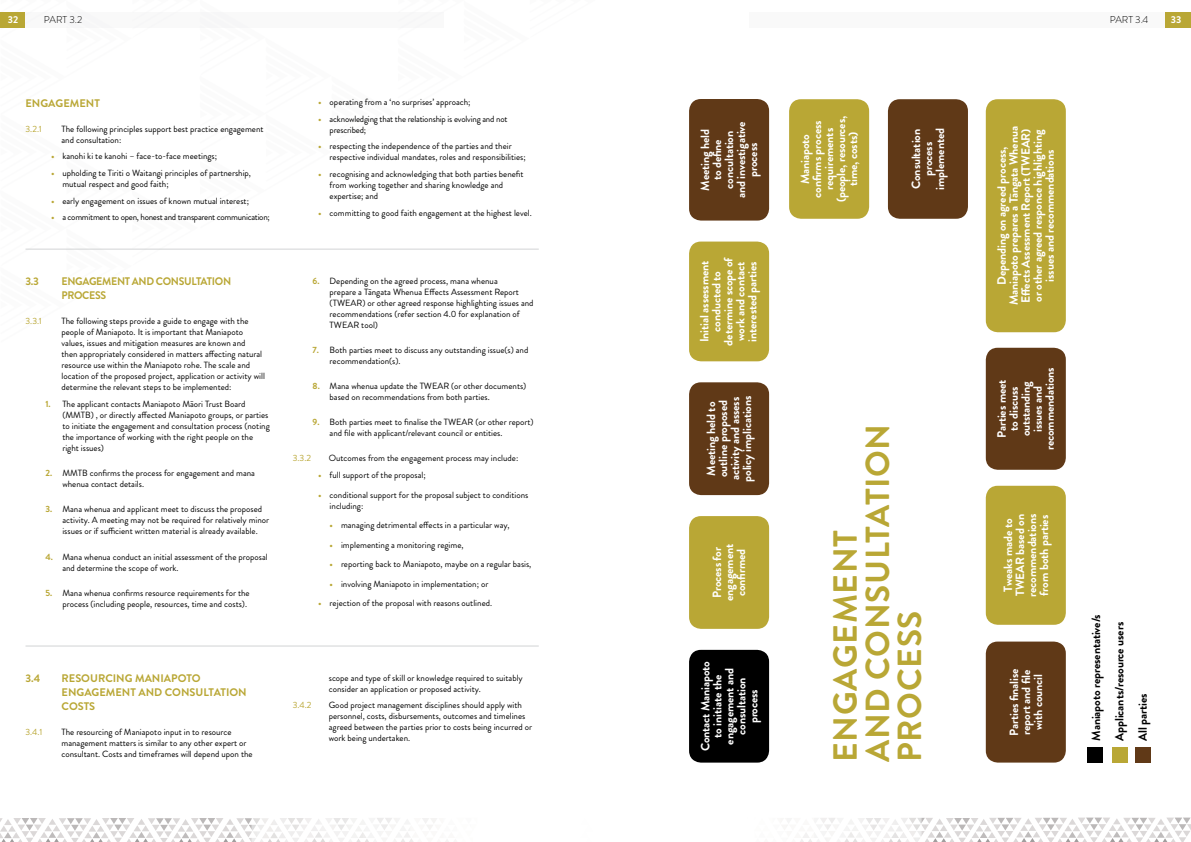
<style>
.page{position:relative;width:1191px;height:842px;background:#fff}
.page>*{position:absolute;margin:0;border:0;box-sizing:border-box;transform-origin:0 0}
.t1{font:700 33.4px/32.2px "Brandon Grotesque";letter-spacing:.02em;color:#b9a735}
.t2{font:700 12px/12px "Brandon Grotesque";letter-spacing:-.01em;color:#fff;text-align:center}
.t3{font:700 12px/23.3px "Brandon Grotesque";letter-spacing:-.01em;color:#000}
.t4{font:700 11px/14px "Brandon Grotesque";color:#b9a735}
.t5{font:700 11px/14px "Brandon Grotesque";letter-spacing:-.03em;color:#b9a735;scale:.96 1}
.t6{font:300 10px "Brandon Grotesque";letter-spacing:-.005em;color:#000}
.t7{font:700 10px "Brandon Grotesque";color:#fff}
.t8{font:9px/11px "Brandon Grotesque";color:#000}
.t9{font:9px/11px "Brandon Grotesque";letter-spacing:-.02em;color:#000}
.t10{font:9px "Brandon Grotesque";letter-spacing:-.03em;color:#000}
.t11{font:9px "Brandon Grotesque";color:#b9a735}
.s1{font-weight:700;color:#b9a735}
</style>
<div class="page">
<div style="left:25px;top:12px;width:419px;height:16px;background:#f9f9f9"></div>
<div style="left:1164px;top:12px;width:27px;height:16px;background:#b9a735"></div>
<div style="left:748px;top:12px;width:416px;height:16px;background:#f9f9f9"></div>
<div style="left:0;top:12px;width:25px;height:16px;background:#b9a735"></div>
<svg style="left:0;top:817px;width:1191px;height:25px"></svg>
<div style="left:689px;top:650px;width:80px;height:113px;background:#000;border-radius:12px"></div>
<div style="left:689px;top:516px;width:80px;height:113px;background:#b9a735;border-radius:12px"></div>
<div style="left:689px;top:382px;width:80px;height:113px;background:#603917;border-radius:12px"></div>
<div style="left:689px;top:242px;width:80px;height:119px;background:#b9a735;border-radius:12px"></div>
<div style="left:689px;top:99px;width:80px;height:122px;background:#603917;border-radius:12px"></div>
<div style="left:789px;top:99px;width:80px;height:120px;background:#b9a735;border-radius:12px"></div>
<div style="left:888px;top:99px;width:80px;height:120px;background:#603917;border-radius:12px"></div>
<div style="left:985px;top:348px;width:80px;height:122px;background:#603917;border-radius:12px"></div>
<div style="left:985px;top:486px;width:80px;height:139px;background:#b9a735;border-radius:12px"></div>
<div style="left:985px;top:642px;width:80px;height:121px;background:#603917;border-radius:12px"></div>
<div style="left:985px;top:99px;width:80px;height:233px;background:#b9a735;border-radius:12px"></div>
<div style="left:1087px;top:747px;width:16px;height:16px;background:#000"></div>
<div style="left:1112px;top:747px;width:15px;height:16px;background:#b9a735"></div>
<div style="left:1135px;top:747px;width:15px;height:16px;background:#603917"></div>
<p class="t7" style="left:8px;top:13px;width:12px">32</p>
<p class="t6" style="left:44px;top:13px;width:40px">PART 3.2</p>
<p class="t7" style="left:1171px;top:13px;width:12px">33</p>
<p class="t6" style="left:1109px;top:13px;width:40px">PART 3.4</p>
<p class="t4" style="left:26px;top:96px;width:76px">ENGAGEMENT</p>
<p class="t11" style="left:26px;top:122px;width:18px">3.2.1</p>
<p class="t8" style="left:62px;top:123px;width:204px">The following principles support best practice engagement and consultation:</p>
<p class="t8" style="left:51px;top:151px;width:168px"><span class="s1">•</span> kanohi ki te kanohi – face-to-face meetings;</p>
<p class="t8" style="left:62px;top:168px;width:190px;text-indent:-11px"><span class="s1">•</span> upholding te Tiriti o Waitangi principles of partnership, mutual respect and good faith;</p>
<p class="t8" style="left:51px;top:195px;width:199px"><span class="s1">•</span> early engagement on issues of known mutual interest;</p>
<p class="t10" style="left:51px;top:211px;width:220px"><span class="s1">•</span> a commitment to open, honest and transparent communication;</p>
<p class="t4" style="left:26px;top:275px;width:15px">3.3</p>
<p class="t5" style="left:62px;top:275px;width:178px">ENGAGEMENT AND CONSULTATION<br>PROCESS</p>
<p class="t11" style="left:26px;top:315px;width:18px">3.3.1</p>
<p class="t8" style="left:62px;top:316px;width:205px">The following steps provide a guide to engage with the people of Maniapoto. It is important that Maniapoto values, issues and mitigation measures are known and<br>then appropriately considered in matters affecting natural resource use within the Maniapoto rohe. The scale and location of the proposed project, application or activity will determine the relevant steps to be implemented:</p>
<p class="t8" style="left:62px;top:399px;width:209px;text-indent:-17px"><span class="s1">1.</span> The applicant contacts Maniapoto Māori Trust Board (MMTB) , or directly affected Maniapoto groups, or parties to initiate the engagement and consultation process (noting the importance of working with the right people on the right issues)</p>
<p class="t8" style="left:62px;top:468px;width:194px;text-indent:-17px"><span class="s1">2.</span> MMTB confirms the process for engagement and mana whenua contact details.</p>
<p class="t8" style="left:62px;top:504px;width:208px;text-indent:-17px"><span class="s1">3.</span> Mana whenua and applicant meet to discuss the proposed activity. A meeting may not be required for relatively minor issues or if sufficient written material is already available.</p>
<p class="t8" style="left:62px;top:551px;width:207px;text-indent:-17px"><span class="s1">4.</span> Mana whenua conduct an initial assessment of the proposal and determine the scope of work.</p>
<p class="t8" style="left:62px;top:587px;width:189px;text-indent:-17px"><span class="s1">5.</span> Mana whenua confirms resource requirements for the process (including people, resources, time and costs).</p>
<p class="t8" style="left:318px;top:97px;width:154px"><span class="s1">•</span> operating from a ‘no surprises’ approach;</p>
<p class="t9" style="left:330px;top:113px;width:179px;text-indent:-11px"><span class="s1">•</span> acknowledging that the relationship is evolving and not prescribed;</p>
<p class="t8" style="left:330px;top:141px;width:198px;text-indent:-11px"><span class="s1">•</span> respecting the independence of the parties and their respective individual mandates, roles and responsibilities;</p>
<p class="t8" style="left:330px;top:169px;width:196px;text-indent:-11px"><span class="s1">•</span> recognising and acknowledging that both parties benefit from working together and sharing knowledge and expertise; and</p>
<p class="t8" style="left:318px;top:207px;width:215px"><span class="s1">•</span> committing to good faith engagement at the highest level.</p>
<p class="t8" style="left:330px;top:275px;width:205px;text-indent:-17px"><span class="s1">6.</span> Depending on the agreed process, mana whenua<br>prepare a Tāngata Whenua Effects Assessment Report (TWEAR) or other agreed response highlighting issues and recommendations (refer section 4.0 for explanation of TWEAR tool)</p>
<p class="t8" style="left:330px;top:344px;width:200px;text-indent:-17px"><span class="s1">7.</span> Both parties meet to discuss any outstanding issue(s) and recommendation(s).</p>
<p class="t8" style="left:330px;top:381px;width:198px;text-indent:-17px"><span class="s1">8.</span> Mana whenua update the TWEAR (or other documents) based on recommendations from both parties.</p>
<p class="t8" style="left:330px;top:417px;width:205px;text-indent:-17px"><span class="s1">9.</span> Both parties meet to finalise the TWEAR (or other report) and file with applicant/relevant council or entities.</p>
<p class="t11" style="left:293px;top:452px;width:20px">3.3.2</p>
<p class="t8" style="left:329px;top:453px;width:191px">Outcomes from the engagement process may include:</p>
<p class="t8" style="left:318px;top:470px;width:109px"><span class="s1">•</span> full support of the proposal;</p>
<p class="t8" style="left:330px;top:489px;width:200px;text-indent:-11px"><span class="s1">•</span> conditional support for the proposal subject to conditions including:</p>
<p class="t8" style="left:330px;top:520px;width:181px"><span class="s1">•</span> managing detrimental effects in a particular way,</p>
<p class="t8" style="left:330px;top:539px;width:135px"><span class="s1">•</span> implementing a monitoring regime,</p>
<p class="t8" style="left:330px;top:559px;width:203px"><span class="s1">•</span> reporting back to Maniapoto, maybe on a regular basis,</p>
<p class="t8" style="left:330px;top:578px;width:160px"><span class="s1">•</span> involving Maniapoto in implementation; or</p>
<p class="t8" style="left:318px;top:598px;width:175px"><span class="s1">•</span> rejection of the proposal with reasons outlined.</p>
<p class="t4" style="left:26px;top:671px;width:16px">3.4</p>
<p class="t4" style="left:62px;top:671px;width:187px">RESOURCING MANIAPOTO<br>ENGAGEMENT AND CONSULTATION<br>COSTS</p>
<p class="t11" style="left:26px;top:726px;width:18px">3.4.1</p>
<p class="t8" style="left:62px;top:727px;width:193px">The resourcing of Maniapoto input in to resource management matters is similar to any other expert or consultant. Costs and timeframes will depend upon the</p>
<p class="t8" style="left:329px;top:672px;width:195px">scope and type of skill or knowledge required to suitably consider an application or proposed activity.</p>
<p class="t11" style="left:293px;top:699px;width:20px">3.4.2</p>
<p class="t8" style="left:329px;top:700px;width:205px">Good project management disciplines should apply with personnel, costs, disbursements, outcomes and timelines agreed between the parties prior to costs being incurred or work being undertaken.</p>
<h2 class="t2" style="left:699px;top:198px;width:78px;rotate:-90deg">Meeting held<br>to define concultation and investigative process</h2>
<h2 class="t2" style="left:799px;top:202px;width:88px;rotate:-90deg">Maniapoto confirms process requirements (people, resources, time, costs)</h2>
<h2 class="t2" style="left:698px;top:346px;width:90px;rotate:-90deg">Initial assessment conducted to determine scope of work and contact interested parties</h2>
<h2 class="t2" style="left:910px;top:190px;width:63px;rotate:-90deg">Consultation process implemented</h2>
<h2 class="t2" style="left:996px;top:305px;width:181px;rotate:-90deg">Depending on agreed process, Maniapoto prepares a Tāngata Whenua Effects Assessment Report (TWEAR) or other agreed responce highlighting issues and recommendations</h2>
<h2 class="t2" style="left:705px;top:482px;width:88px;rotate:-90deg">Meeting held to outline proposed activity and assess policy implications</h2>
<h2 class="t2" style="left:711px;top:601px;width:59px;rotate:-90deg">Process for engagement confirmed</h2>
<h2 class="t2" style="left:699px;top:751px;width:91px;rotate:-90deg">Contact Maniapoto to initiate the engagement and consultation process</h2>
<h1 class="t1" style="left:830px;top:762px;width:340px;rotate:-90deg">ENGAGEMENT<br>AND CONSULTATION<br>PROCESS</h1>
<h2 class="t2" style="left:996px;top:450px;width:85px;rotate:-90deg">Parties meet<br>to discuss outstanding issues and recommendations</h2>
<h2 class="t2" style="left:1002px;top:597px;width:85px;rotate:-90deg">Tweaks made to<br>TWEAR based on recommendations from both parties</h2>
<h2 class="t2" style="left:1008px;top:736px;width:69px;rotate:-90deg">Parties finalise report and file with council</h2>
<h2 class="t3" style="left:1084px;top:741px;width:128px;rotate:-90deg">Maniapoto representative/s<br>Applicants/resource users<br>All parties</h2>
</div>
